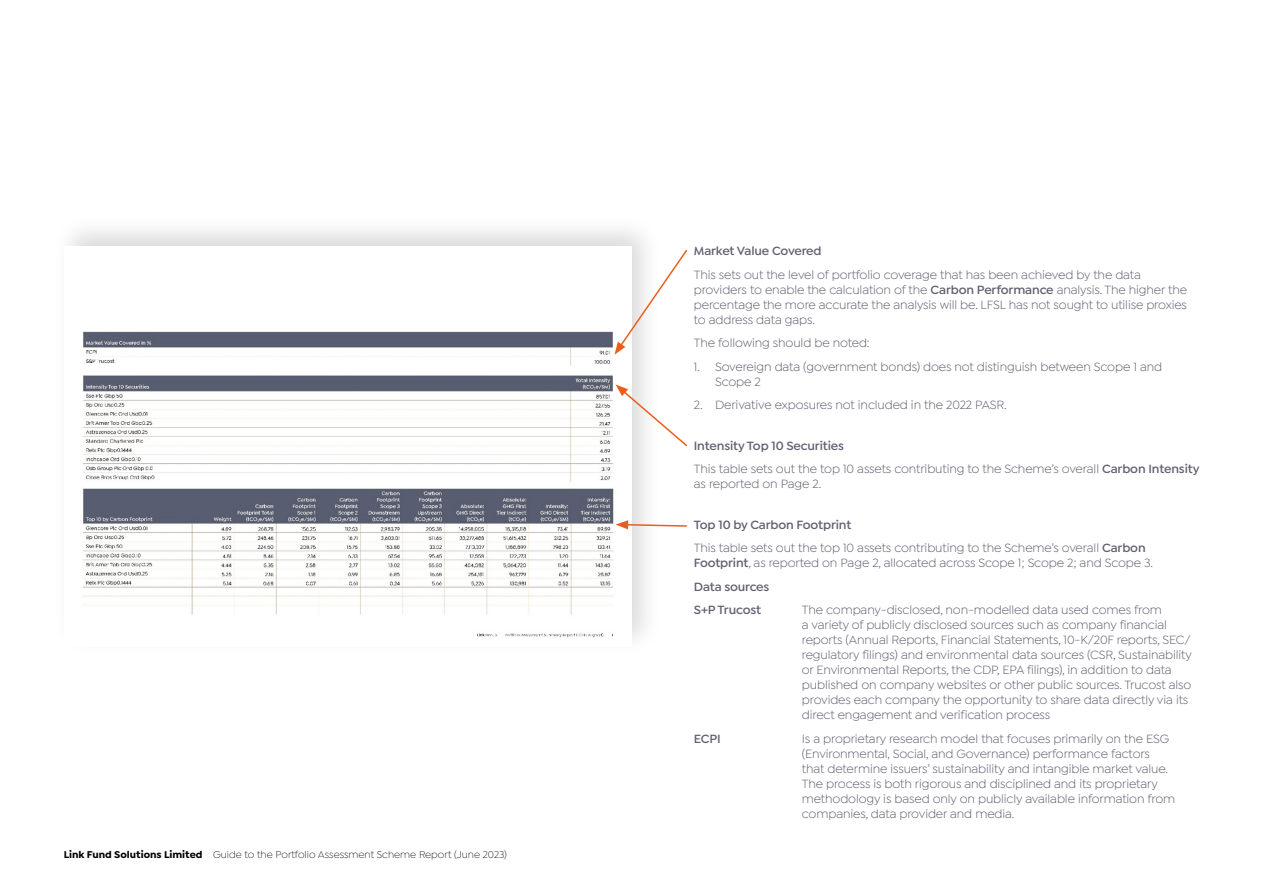
<style>
.page{position:relative;width:1263px;height:893px;background:#fff}
.page>*{position:absolute;margin:0;border:0;box-sizing:border-box;transform-origin:0 0}
.t1{font:12.75px/15px "Isidora Sans";letter-spacing:-.01em;color:#606071}
.t2{font:600 12.75px "Isidora Sans";letter-spacing:-.01em;color:#606071}
.t3{font:300 10.5px "Isidora Sans";color:#000}
.s1{font-weight:700}
.s2{font-weight:600}
</style>
<div class="page">
<div style="left:52px;top:214px;width:611px;height:443px;background:#000;opacity:.15"></div>
<img style="left:64px;top:247px;width:567px;height:400px">
<svg style="left:614px;top:248px;width:74px;height:107px"></svg>
<svg style="left:615px;top:384px;width:73px;height:64px"></svg>
<svg style="left:615px;top:520px;width:72px;height:9px"></svg>
<p class="t3" style="left:64px;top:849px;width:445px"><span class="s1">Link Fund Solutions Limited</span> Guide to the Portfolio Assessment Scheme Report (June 2023)</p>
<p class="t2" style="left:694px;top:243px;width:129px">Market Value Covered</p>
<p class="t1" style="left:694px;top:267px;width:495px">This sets out the level of portfolio coverage that has been achieved by the data providers to enable the calculation of the <span class="s2">Carbon Performance</span> analysis. The higher the percentage the more accurate the analysis will be. LFSL has not sought to utilise proxies to address data gaps.</p>
<p class="t1" style="left:694px;top:335px;width:178px">The following should be noted:</p>
<p class="t1" style="left:715px;top:359px;width:449px;text-indent:-21px">1. Sovereign data (government bonds) does not distinguish between Scope 1 and<br>Scope 2</p>
<p class="t1" style="left:694px;top:397px;width:314px">2. Derivative exposures not included in the 2022 PASR.</p>
<p class="t1" style="left:694px;top:434px;width:507px;line-height:23.5px"><span class="s2">Intensity Top 10 Securities<br></span>This table sets out the top 10 assets contributing to the Scheme’s overall <span class="s2">Carbon Intensity</span></p>
<p class="t1" style="left:694px;top:476px;width:129px">as reported on Page 2.</p>
<p class="t1" style="left:694px;top:513px;width:453px;line-height:23.5px"><span class="s2">Top 10 by Carbon Footprint<br></span>This table sets out the top 10 assets contributing to the Scheme’s overall <span class="s2">Carbon</span></p>
<p class="t1" style="left:694px;top:551px;width:461px;line-height:23.5px"><span class="s2">Footprint</span>, as reported on Page 2, allocated across Scope 1; Scope 2; and Scope 3.<br><span class="s2">Data sources<br>S+P Trucost</span></p>
<p class="t1" style="left:802px;top:602px;width:391px">The company-disclosed, non-modelled data used comes from<br>a variety of publicly disclosed sources such as company financial reports (Annual Reports, Financial Statements, 10-K/20F reports, SEC/ regulatory filings) and environmental data sources (CSR, Sustainability or Environmental Reports, the CDP, EPA filings), in addition to data published on company websites or other public sources. Trucost also provides each company the opportunity to share data directly via its direct engagement and verification process</p>
<p class="t2" style="left:694px;top:731px;width:28px">ECPI</p>
<p class="t1" style="left:802px;top:731px;width:375px">Is a proprietary research model that focuses primarily on the ESG (Environmental, Social, and Governance) performance factors that determine issuers’ sustainability and intangible market value.<br>The process is both rigorous and disciplined and its proprietary methodology is based only on publicly available information from companies, data provider and media.</p>
</div>
